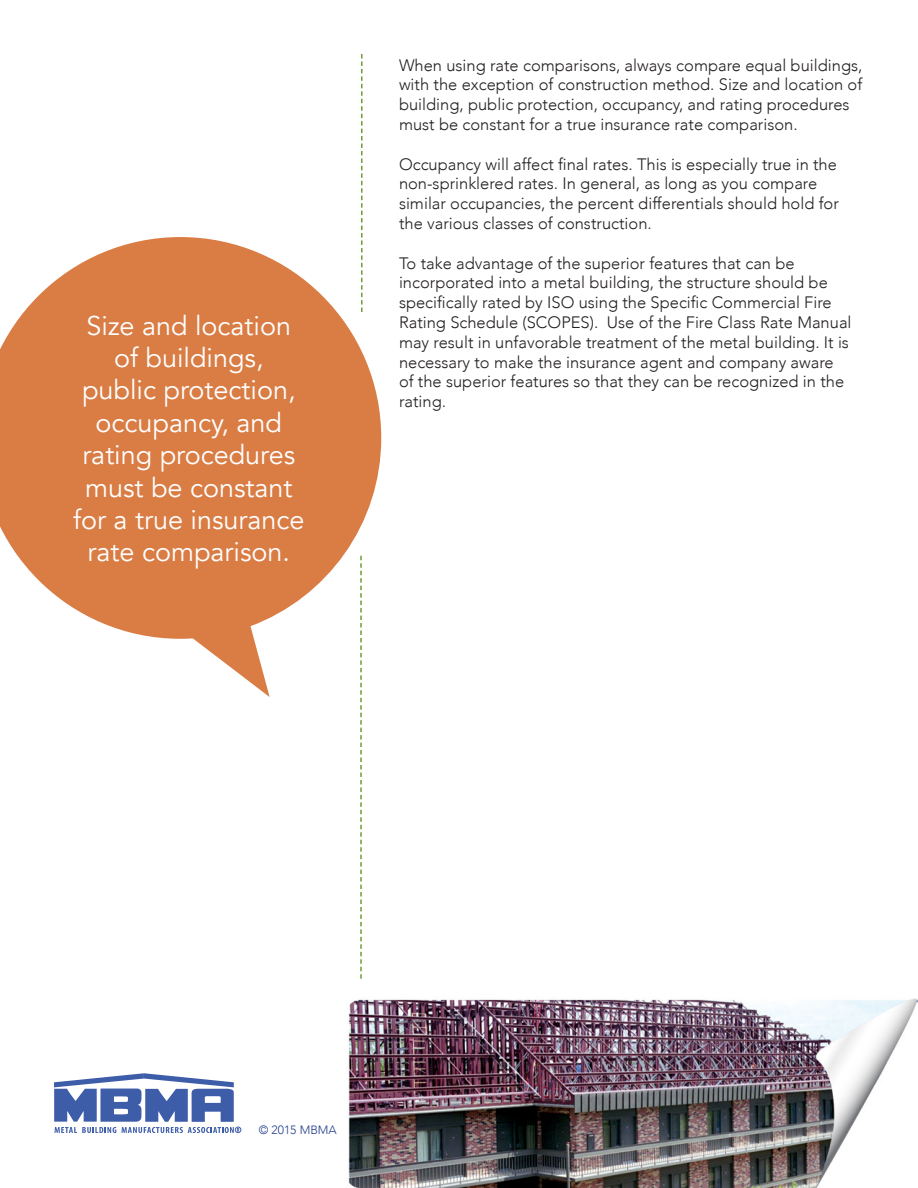
<style>
.page{position:relative;width:918px;height:1188px;background:#fff}
.page>*{position:absolute;margin:0;border:0;box-sizing:border-box;transform-origin:0 0}
.Body_Text{font:27px/32.4px "Avenir";color:#fff;text-align:center}
.Body_Text-2{font:300 16.5px/19.8px "Avenir";color:#231f20}
.Body_Text-3{font:300 12px "Avenir";color:#253f8e}
</style>
<div class="page">
<svg style="left:54px;top:1073px;width:187px;height:60px"></svg>
<svg style="left:361px;top:54px;width:2px;height:183px"></svg>
<svg style="left:360px;top:697px;width:2px;height:282px"></svg>
<img style="left:348px;top:998px;width:569px;height:190px">
<svg style="left:0;top:237px;width:381px;height:460px;fill:#d97d45"></svg>
<p class="Body_Text" style="left:73px;top:310px;width:233px">Size and location of buildings,<br>public protection, occupancy, and rating procedures must be constant for a true insurance rate comparison.</p>
<p class="Body_Text-2" style="left:399px;top:55px;width:465px">When using rate comparisons, always compare equal buildings, with the exception of construction method. Size and location of building, public protection, occupancy, and rating procedures must be constant for a true insurance rate comparison.</p>
<p class="Body_Text-2" style="left:399px;top:154px;width:441px">Occupancy will affect final rates. This is especially true in the non-sprinklered rates. In general, as long as you compare similar occupancies, the percent differentials should hold for the various classes of construction.</p>
<p class="Body_Text-2" style="left:399px;top:253px;width:454px">To take advantage of the superior features that can be incorporated into a metal building, the structure should be specifically rated by ISO using the Specific Commercial Fire Rating Schedule (SCOPES). Use of the Fire Class Rate Manual may result in unfavorable treatment of the metal building. It is necessary to make the insurance agent and company aware of the superior features so that they can be recognized in the rating.</p>
<p class="Body_Text-3" style="left:259px;top:1123px;width:79px">© 2015 MBMA</p>
</div>
